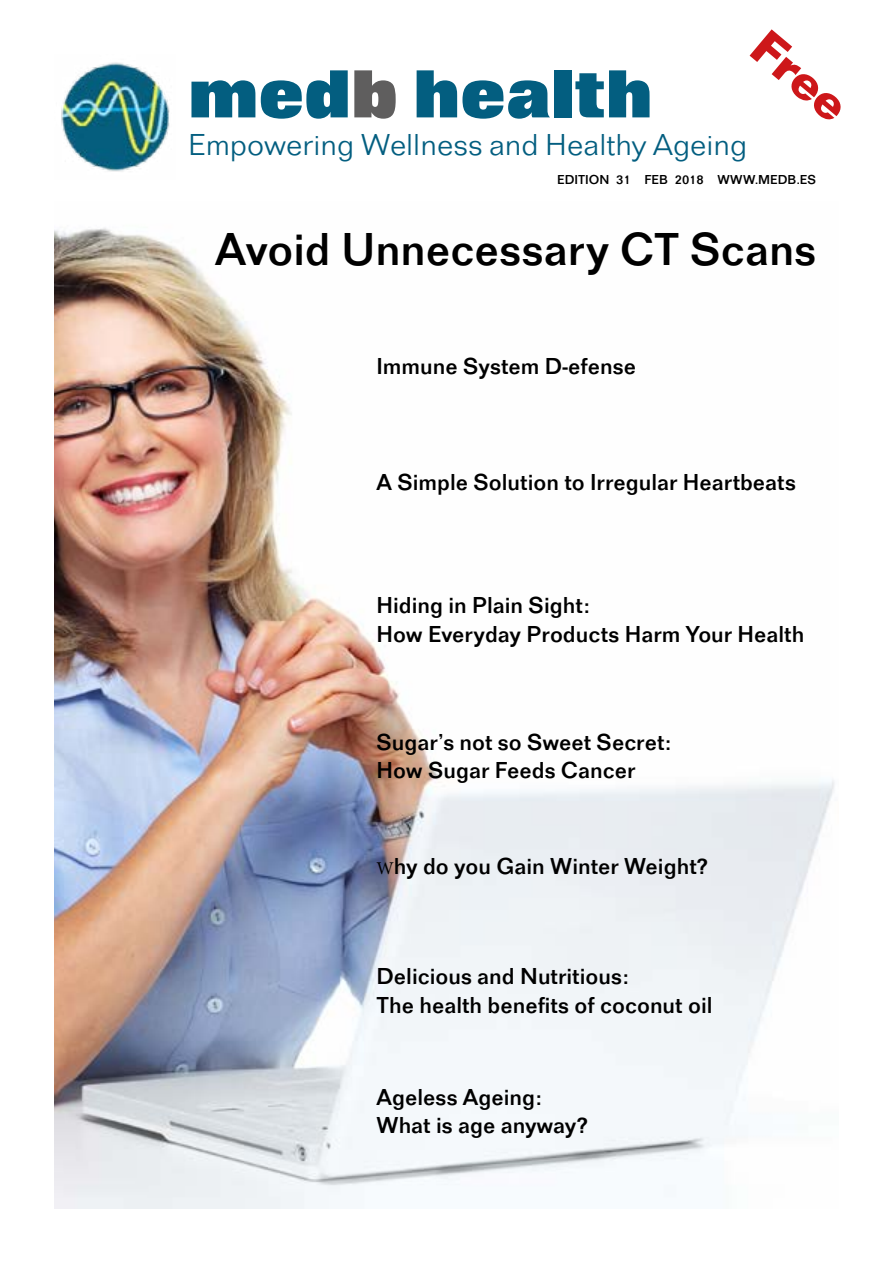
<style>
.page{position:relative;width:893px;height:1263px;background:#fff}
.page>*{position:absolute;margin:0;border:0;box-sizing:border-box;transform-origin:0 0}
.t1{font:700 expanded 70.5px "Folio";color:#035e80}
.t2{font:500 48px "Folio";color:#000}
.t3{font:700 48px "Folio";color:#cd171a}
.t4{font:300 31.5px "Folio";color:#035e80}
.t5{font:500 24px/28.8px "Folio";color:#000}
.t6{font:500 13.5px "Folio";color:#000}
.s1{color:#5f5e5e}
.s2{font-family:"Minion Pro";font-weight:400;font-size:18px}
</style>
<div class="page">
<img style="left:61px;top:62px;width:109px;height:110px">
<img style="left:54px;top:228px;width:781px;height:980px">
<h2 class="t3" style="left:776px;top:19px;width:112px;rotate:40deg">Free</h2>
<h1 class="t1" style="left:188px;top:56px;width:466px">med<span class="s1">b</span> health</h1>
<h3 class="t4" style="left:188px;top:127px;width:561px">Empowering Wellness and Healthy Ageing</h3>
<p class="t6" style="left:557px;top:172px;width:260px">EDITION 31 FEB 2018 WWW.MEDB.ES</p>
<h2 class="t2" style="left:215px;top:222px;width:602px">Avoid Unnecessary CT Scans</h2>
<p class="t5" style="left:376px;top:352px;width:261px">Immune System D-efense</p>
<p class="t5" style="left:376px;top:468px;width:421px">A Simple Solution to Irregular Heartbeats</p>
<p class="t5" style="left:376px;top:591px;width:429px">Hiding in Plain Sight:<br>How Everyday Products Harm Your Health</p>
<p class="t5" style="left:376px;top:727px;width:296px">Sugar’s not so Sweet Secret:<br>How Sugar Feeds Cancer</p>
<p class="t5" style="left:376px;top:852px;width:333px"><span class="s2">W</span>hy do you Gain Winter Weight?</p>
<p class="t5" style="left:376px;top:962px;width:337px">Delicious and Nutritious:<br>The health benefits of coconut oil</p>
<p class="t5" style="left:376px;top:1082px;width:213px">Ageless Ageing:<br>What is age anyway?</p>
</div>
